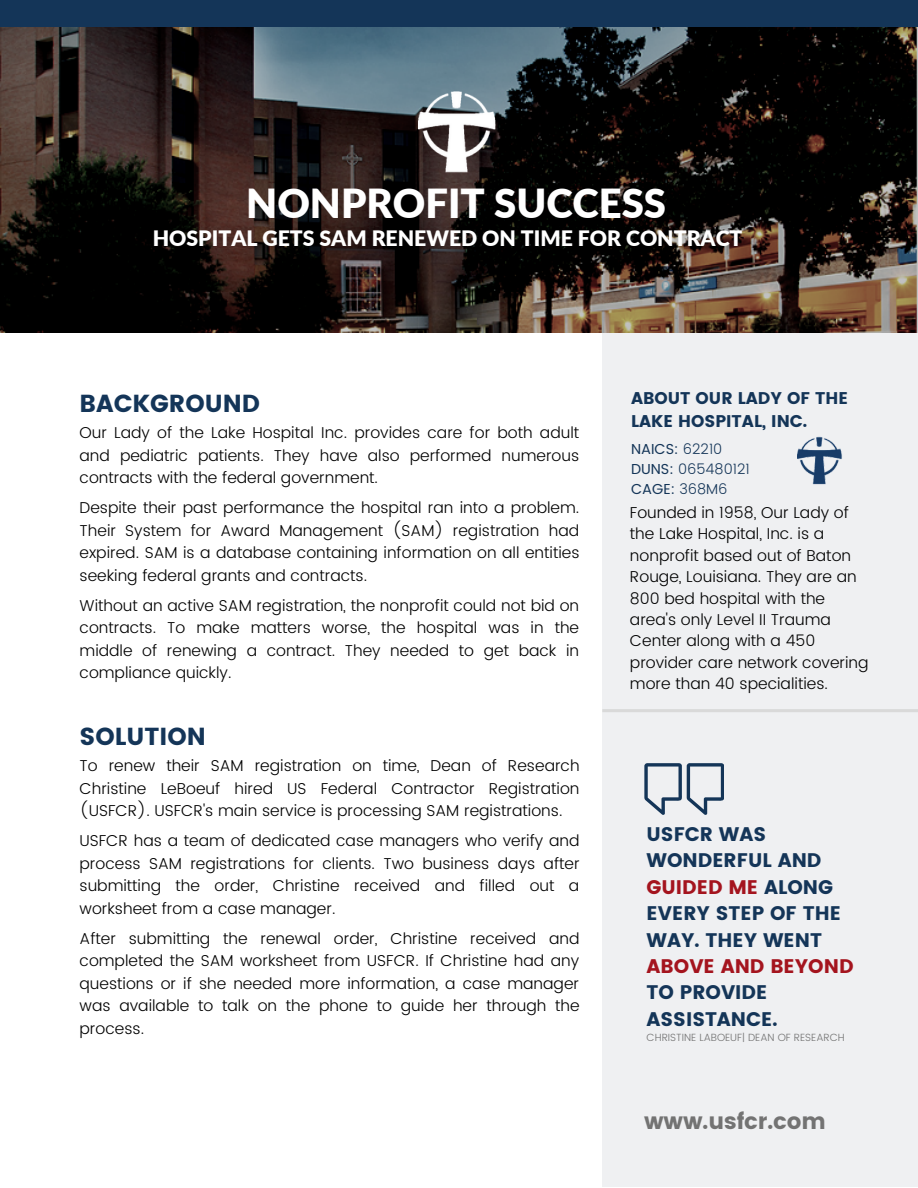
<style>
.page{position:relative;width:918px;height:1188px;background:#fff}
.page>*{position:absolute;margin:0;border:0;box-sizing:border-box;transform-origin:0 0}
.t1{font:900 40.05px "Lato";color:#fff}
.t2{font:24.6px "Poppins";color:#143558}
.t3{font:22.5px "Poppins";color:#737373}
.t4{font:900 21.3px "Lato";color:#fff}
.t5{font:19.65px/26.4px "Poppins";color:#143558}
.t6{font:19.65px "Poppins";color:#a4141e}
.t7{font:16.95px/23px "Poppins";color:#143558}
.t8{font:300 15.75px/22.5px "Poppins";color:#000;text-align:justify}
.t9{font:300 14.4px/20px "Poppins";color:#143558}
.t10{font:300 10.5px "Poppins";color:#737373}
.s1{font-weight:400}
.s2{color:#a4141e}
</style>
<div class="page">
<div style="left:602px;top:26px;width:316px;height:1161px;background:#eff0f2"></div>
<img style="left:0;top:26px;width:918px;height:306px">
<div style="left:0;top:0;width:918px;height:26px;background:#143558"></div>
<svg style="left:602px;top:709px;width:316px;height:3px"></svg>
<svg style="left:644px;top:763px;width:80px;height:52px"></svg>
<img style="left:797px;top:436px;width:45px;height:49px">
<img style="left:419px;top:83px;width:82px;height:96px">
<h1 class="t1" style="left:246px;top:178px;width:421px">NONPROFIT SUCCESS</h1>
<h3 class="t4" style="left:153px;top:225px;width:591px">HOSPITAL GETS SAM RENEWED ON TIME FOR CONTRACT</h3>
<h2 class="t2" style="left:80px;top:389px;width:182px">BACKGROUND</h2>
<p class="t8" style="left:80px;top:421px;width:501px">Our Lady of the Lake Hospital Inc. provides care for both adult and pediatric patients. They have also performed numerous contracts with the federal government.</p>
<p class="t8" style="left:80px;top:496px;width:501px">Despite their past performance the hospital ran into a problem.<br>Their System for Award Management (SAM) registration had expired. SAM is a database containing information on all entities seeking federal grants and contracts.</p>
<p class="t8" style="left:80px;top:594px;width:501px">Without an active SAM registration, the nonprofit could not bid on contracts. To make matters worse, the hospital was in the middle of renewing a contract. They needed to get back in compliance quickly.</p>
<h2 class="t2" style="left:80px;top:722px;width:128px">SOLUTION</h2>
<p class="t8" style="left:80px;top:755px;width:502px">To renew their SAM registration on time, Dean of Research Christine LeBoeuf hired US Federal Contractor Registration (USFCR). USFCR's main service is processing SAM registrations.</p>
<p class="t8" style="left:80px;top:830px;width:502px">USFCR has a team of dedicated case managers who verify and process SAM registrations for clients. Two business days after submitting the order, Christine received and filled out a worksheet from a case manager.</p>
<p class="t8" style="left:80px;top:927px;width:502px">After submitting the renewal order, Christine received and completed the SAM worksheet from USFCR. If Christine had any questions or if she needed more information, a case manager was available to talk on the phone to guide her through the process.</p>
<p class="t7" style="left:631px;top:387px;width:219px">ABOUT OUR LADY OF THE<br>LAKE HOSPITAL, INC.</p>
<p class="t9" style="left:631px;top:439px;width:120px"><span class="s1">NAICS:</span> 62210<br><span class="s1">DUNS:</span> 065480121<br><span class="s1">CAGE:</span> 368M6</p>
<p class="t8" style="left:630px;top:502px;width:240px;line-height:21.3px;text-align:left">Founded in 1958, Our Lady of the Lake Hospital, Inc. is a nonprofit based out of Baton<br>Rouge, Louisiana. They are an<br>800 bed hospital with the area's only Level II Trauma<br>Center along with a 450 provider care network covering more than 40 specialities.</p>
<p class="t5" style="left:647px;top:821px;width:196px">USFCR WAS<br>WONDERFUL AND<br><span class="s2">GUIDED ME</span> ALONG<br>EVERY STEP OF THE<br>WAY. THEY WENT</p>
<p class="t6" style="left:647px;top:955px;width:208px">ABOVE AND BEYOND</p>
<p class="t5" style="left:647px;top:980px;width:132px">TO PROVIDE<br>ASSISTANCE.</p>
<p class="t10" style="left:647px;top:1031px;width:200px">CHRISTINE LABOEUF| DEAN OF RESEARCH</p>
<h3 class="t3" style="left:644px;top:1108px;width:183px">www.usfcr.com</h3>
</div>
